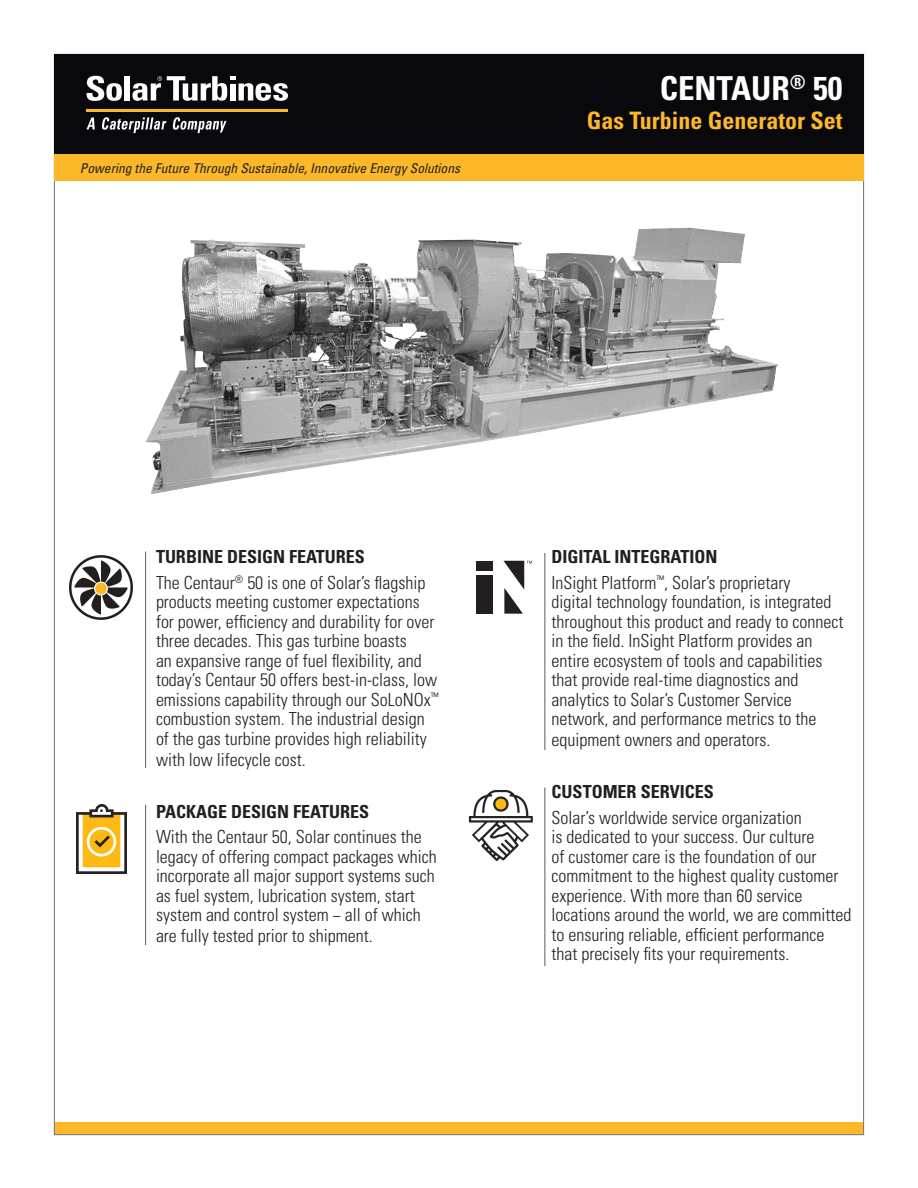
<style>
.page{position:relative;width:918px;height:1188px;background:#fff}
.page>*{position:absolute;margin:0;border:0;box-sizing:border-box;transform-origin:0 0}
.t1{font:700 condensed 33px "Univers LT Std";color:#fff}
.t2{font:700 condensed 24px "Univers LT Std";color:#fcb828}
.t3{font:300 condensed 18px/19.6px "Univers LT Std";color:#231f20}
.t4{font:700 condensed 18px "Univers LT Std";color:#231f20}
.t5{font:italic condensed 13.5px "Univers LT Std";color:#231f20}
.s1{font-weight:700}
</style>
<div class="page">
<div style="left:55px;top:1122px;width:807px;height:12px;background:#fcb828"></div>
<div style="left:54px;top:54px;width:810px;height:101px;background:#08080d"></div>
<div style="left:54px;top:155px;width:810px;height:26px;background:#fcb828"></div>
<img style="left:146px;top:228px;width:633px;height:266px">
<svg style="left:86px;top:117px;width:9px;height:12px"></svg>
<svg style="left:172px;top:117px;width:54px;height:16px"></svg>
<svg style="left:102px;top:117px;width:64px;height:16px"></svg>
<hr style="left:86px;top:109px;width:202px;height:2px;background:#fcb729">
<svg style="left:86px;top:76px;width:202px;height:25px"></svg>
<img style="left:76px;top:805px;width:51px;height:69px">
<img style="left:69px;top:555px;width:64px;height:65px">
<div style="left:476px;top:561px;width:16px;height:10px;background:#231f20"></div>
<div style="left:476px;top:576px;width:16px;height:38px;background:#231f20"></div>
<svg style="left:503px;top:561px;width:29px;height:53px"></svg>
<img style="left:468px;top:790px;width:65px;height:71px">
<hr style="left:145px;top:552px;width:1px;height:216px;background:#6c6d70">
<hr style="left:544px;top:553px;width:1px;height:197px;background:#6c6d70">
<hr style="left:145px;top:805px;width:1px;height:140px;background:#6c6d70">
<hr style="left:544px;top:788px;width:1px;height:178px;background:#6c6d70">
<p class="t5" style="left:80px;top:159px;width:382px">Powering the Future Through Sustainable, Innovative Energy Solutions</p>
<h1 class="t1" style="left:660px;top:68px;width:184px">CENTAUR<sup>®</sup> 50</h1>
<h2 class="t2" style="left:587px;top:106px;width:257px">Gas Turbine Generator Set</h2>
<p class="t3" style="left:156px;top:544px;width:271px;line-height:25.5px"><span class="s1">TURBINE DESIGN FEATURES<br></span>The Centaur<sup>®</sup> 50 is one of Solar’s flagship</p>
<p class="t3" style="left:156px;top:592px;width:284px">products meeting customer expectations for power, efficiency and durability for over three decades. This gas turbine boasts<br>an expansive range of fuel flexibility, and today’s Centaur 50 offers best-in-class, low emissions capability through our SoLoNOx<sup>™ </sup>combustion system. The industrial design of the gas turbine provides high reliability with low lifecycle cost.</p>
<p class="t4" style="left:156px;top:800px;width:215px">PACKAGE DESIGN FEATURES</p>
<p class="t3" style="left:156px;top:827px;width:282px">With the Centaur 50, Solar continues the legacy of offering compact packages which incorporate all major support systems such as fuel system, lubrication system, start system and control system − all of which are fully tested prior to shipment.</p>
<p class="t3" style="left:552px;top:544px;width:240px;line-height:25.5px"><span class="s1">DIGITAL INTEGRATION<br></span>InSight Platform<sup>™</sup>, Solar’s proprietary</p>
<p class="t3" style="left:552px;top:592px;width:293px">digital technology foundation, is integrated throughout this product and ready to connect in the field. InSight Platform provides an entire ecosystem of tools and capabilities that provide real-time diagnostics and analytics to Solar’s Customer Service network, and performance metrics to the equipment owners and operators.</p>
<p class="t4" style="left:552px;top:781px;width:164px">CUSTOMER SERVICES</p>
<p class="t3" style="left:552px;top:807px;width:301px">Solar’s worldwide service organization<br>is dedicated to your success. Our culture<br>of customer care is the foundation of our commitment to the highest quality customer experience. With more than 60 service locations around the world, we are committed to ensuring reliable, efficient performance that precisely fits your requirements.</p>
</div>
